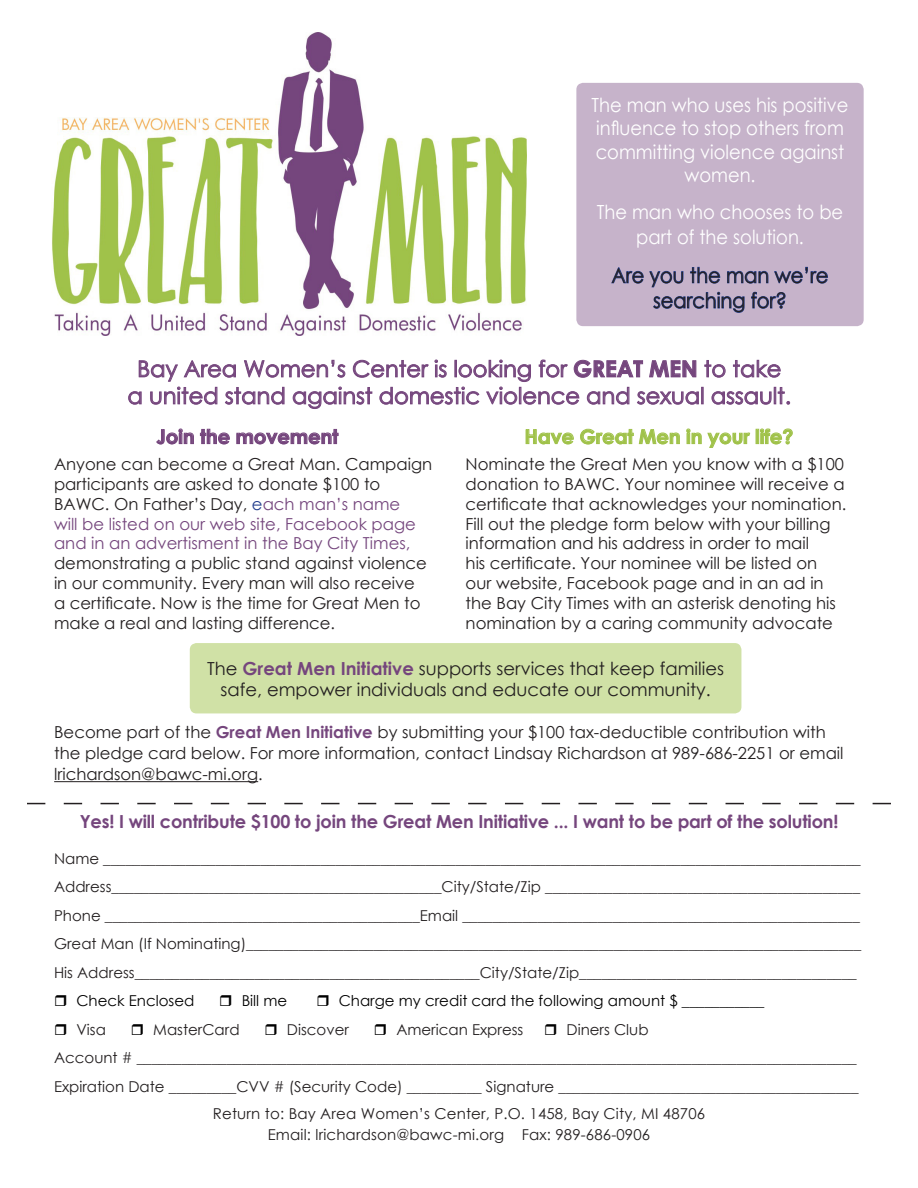
<style>
.page{position:relative;width:918px;height:1188px;background:#fff}
.page>*{position:absolute;margin:0;border:0;box-sizing:border-box;transform-origin:0 0}
.t1{font:22.5px "Century Gothic";color:#75467d}
.t2{font:21px/25.2px "Century Gothic";color:#231f20;text-align:center;scale:.92 1}
.t3{font:19.5px/23.4px "Century Gothic";color:#fff;text-align:center;scale:.92 1}
.t4{font:700 19.5px "Century Gothic";color:#a0c24a}
.t5{font:700 19.5px "Century Gothic";color:#75467d}
.t6{font:18px/21px "Century Gothic";color:#231f20;text-align:center}
.t7{font:700 18px "Century Gothic";letter-spacing:-.01em;color:#75467d}
.t8{font:16.5px/19.8px "Century Gothic";color:#231f20}
.t9{font:15px "Century Gothic";color:#231f20}
.t10{font:15px "Century Gothic";color:#000}
.s1{font-weight:700}
.s2{color:#25408f}
.s3{color:#75467d}
.s4{font-weight:700;color:#75467d}
</style>
<div class="page">
<div style="left:190px;top:643px;width:551px;height:70px;background:#d0e1a6;border-radius:7px"></div>
<div style="left:576px;top:83px;width:288px;height:243px;background:#c6b3ca;border-radius:7px"></div>
<svg style="left:128px;top:359px;width:663px;height:50px"></svg>
<svg style="left:156px;top:428px;width:38px;height:17px"></svg>
<svg style="left:200px;top:428px;width:30px;height:17px"></svg>
<svg style="left:236px;top:429px;width:103px;height:16px"></svg>
<svg style="left:27px;top:803px;width:864px;height:1px"></svg>
<svg style="left:611px;top:267px;width:217px;height:46px"></svg>
<img style="left:52px;top:32px;width:475px;height:303px">
<svg style="left:525px;top:429px;width:49px;height:16px"></svg>
<svg style="left:580px;top:428px;width:100px;height:17px"></svg>
<svg style="left:686px;top:428px;width:65px;height:20px"></svg>
<div style="left:756px;top:429px;width:3px;height:15px;border:1px solid #a0c24a"></div>
<svg style="left:760px;top:428px;width:33px;height:17px"></svg>
<hr style="left:54px;top:781px;width:204px;height:1px;background:#231f20">
<p class="t3" style="left:592px;top:93px;width:281px">The man who uses his positive influence to stop others from committing violence against women.</p>
<p class="t3" style="left:597px;top:199px;width:270px;line-height:25.2px">The man who chooses to be part of the solution.</p>
<p class="t2" style="left:612px;top:262px;width:237px">Are you the man we’re searching for?</p>
<p class="t1" style="left:137px;top:353px;width:646px">Bay Area Women’s Center is looking for <span class="s1">GREAT MEN</span> to take</p>
<p class="t1" style="left:128px;top:380px;width:665px">a united stand against domestic violence and sexual assault.</p>
<p class="t5" style="left:156px;top:422px;width:183px">Join the movement</p>
<p class="t8" style="left:54px;top:454px;width:380px">Anyone can become a Great Man. Campaign participants are asked to donate $100 to BAWC. On Father’s Day, <span class="s2">e</span><span class="s3">ach man’s name<br>will be listed on our web site, Facebook page and in an advertisment in the Bay City Times, </span>demonstrating a public stand against violence in our community. Every man will also receive<br>a certificate. Now is the time for Great Men to make a real and lasting difference.</p>
<p class="t4" style="left:525px;top:422px;width:270px">Have Great Men in your life?</p>
<p class="t8" style="left:466px;top:454px;width:382px">Nominate the Great Men you know with a $100 donation to BAWC. Your nominee will receive a certificate that acknowledges your nomination.<br>Fill out the pledge form below with your billing information and his address in order to mail<br>his certificate. Your nominee will be listed on our website, Facebook page and in an ad in the Bay City Times with an asterisk denoting his nomination by a caring community advocate</p>
<p class="t6" style="left:207px;top:657px;width:518px">The <span class="s4">Great Men Initiative</span> supports services that keep families safe, empower individuals and educate our community.</p>
<p class="t8" style="left:54px;top:721px;width:791px;line-height:21px">Become part of the <span class="s4">Great Men Initiative</span> by submitting your $100 tax-deductible contribution with the pledge card below. For more information, contact Lindsay Richardson at 989-686-2251 or email lrichardson@bawc-mi.org.</p>
<p class="t7" style="left:80px;top:808px;width:760px">Yes! I will contribute $100 to join the Great Men Initiative ... I want to be part of the solution!</p>
<p class="t9" style="left:54px;top:848px;width:808px">Name _____________________________________________________________________________________________________</p>
<p class="t9" style="left:54px;top:876px;width:808px">Address____________________________________________City/State/Zip __________________________________________</p>
<p class="t9" style="left:54px;top:905px;width:807px">Phone __________________________________________Email _____________________________________________________</p>
<p class="t9" style="left:54px;top:933px;width:809px">Great Man (If Nominating)__________________________________________________________________________________</p>
<p class="t9" style="left:54px;top:962px;width:804px">His Address______________________________________________City/State/Zip_____________________________________</p>
<p class="t10" style="left:76px;top:990px;width:120px">Check Enclosed</p>
<p class="t10" style="left:242px;top:990px;width:47px">Bill me</p>
<p class="t10" style="left:339px;top:990px;width:427px">Charge my credit card the following amount $ ___________</p>
<p class="t9" style="left:76px;top:1019px;width:31px">Visa</p>
<p class="t9" style="left:153px;top:1019px;width:88px">MasterCard</p>
<p class="t9" style="left:287px;top:1019px;width:64px">Discover</p>
<p class="t9" style="left:396px;top:1019px;width:129px">American Express</p>
<p class="t9" style="left:567px;top:1019px;width:84px">Diners Club</p>
<p class="t9" style="left:54px;top:1047px;width:804px">Account # ________________________________________________________________________________________________</p>
<p class="t9" style="left:54px;top:1076px;width:806px">Expiration Date _________CVV # (Security Code) __________ Signature ________________________________________</p>
<p class="t9" style="left:213px;top:1103px;width:494px">Return to: Bay Area Women’s Center, P.O. 1458, Bay City, MI 48706</p>
<p class="t9" style="left:268px;top:1124px;width:384px">Email: lrichardson@bawc-mi.org Fax: 989-686-0906</p>
</div>
